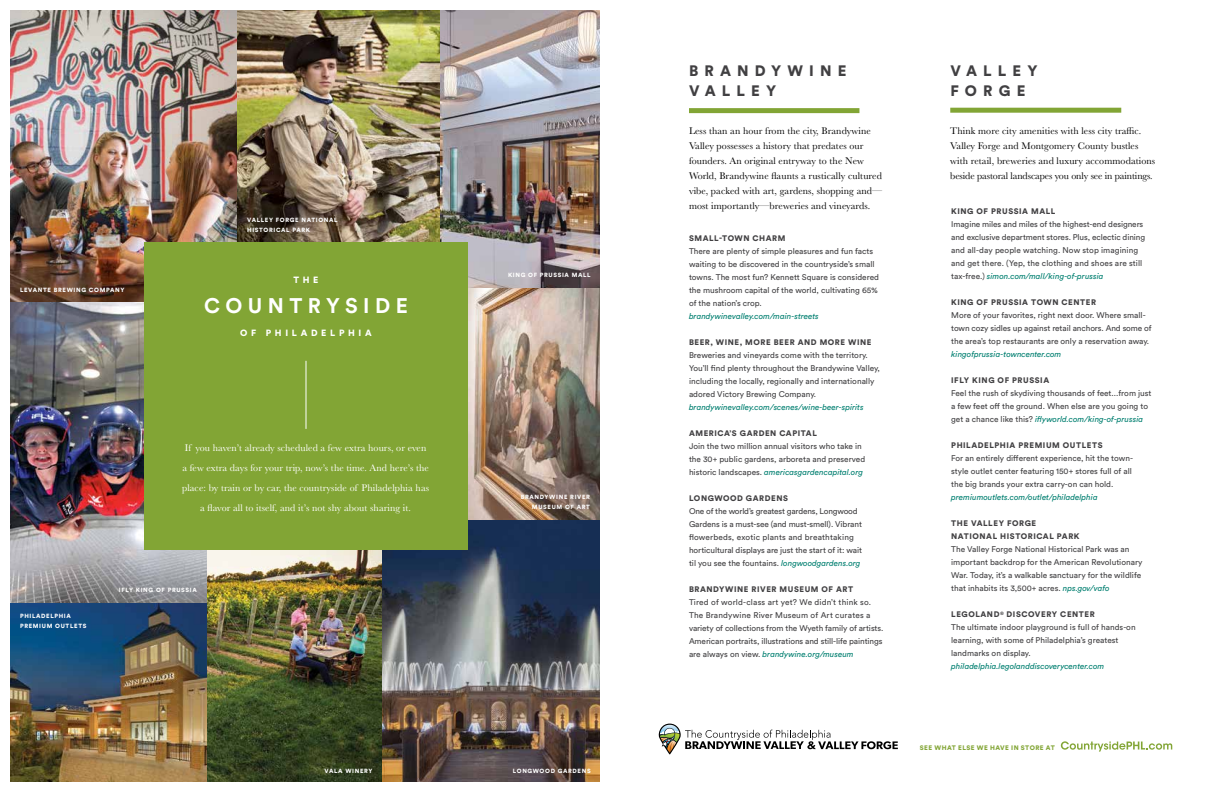
<style>
.page{position:relative;width:1224px;height:792px;background:#fff}
.page>*{position:absolute;margin:0;border:0;box-sizing:border-box;transform-origin:0 0}
.t1{font:700 21px "Circular Std";letter-spacing:.26em;color:#fff}
.t2{font:900 15px/20px "Circular Std";letter-spacing:.41em;color:#414042}
.t3{font:10px/15px "Baskerville";letter-spacing:.01em;color:#000}
.t4{font:10px/20px "Baskerville";letter-spacing:.01em;color:#fff;text-align:center}
.t5{font:900 9px "Circular Std";letter-spacing:.41em;color:#fff}
.t6{font:8.2px/13px "Circular Std";color:#414042}
.t7{font:italic 8.2px "Circular Std";color:#007f70}
.t8{font:900 8px/13px "Circular Std";letter-spacing:.07em;color:#414042}
.t9{font:900 6.5px "Circular Std";letter-spacing:.06em;color:#82a535}
.t10{font:900 6px/10px "Circular Std";letter-spacing:.11em;color:#fff}
.s1{font-style:italic;color:#007f70}
</style>
<div class="page">
<img style="left:207px;top:550px;width:176px;height:232px">
<img style="left:10px;top:302px;width:197px;height:480px">
<img style="left:383px;top:519px;width:217px;height:263px">
<img style="left:236px;top:10px;width:205px;height:232px">
<img style="left:10px;top:10px;width:226px;height:292px">
<img style="left:441px;top:10px;width:159px;height:278px">
<img style="left:468px;top:288px;width:132px;height:231px">
<div style="left:689px;top:108px;width:170px;height:5px;background:#82a535"></div>
<div style="left:950px;top:108px;width:171px;height:5px;background:#82a535"></div>
<div style="left:144px;top:242px;width:324px;height:308px;background:#82a535"></div>
<hr style="left:306px;top:361px;width:1px;height:68px;background:#fff">
<svg style="left:658px;top:724px;width:240px;height:30px"></svg>
<svg style="left:1061px;top:741px;width:111px;height:11px"></svg>
<p class="t10" style="left:20px;top:284px;width:106px">LEVANTE BREWING COMPANY</p>
<p class="t10" style="left:247px;top:215px;width:92px">VALLEY FORGE NATIONAL<br>HISTORICAL PARK</p>
<p class="t5" style="left:293px;top:273px;width:27px">THE</p>
<h1 class="t1" style="left:204px;top:292px;width:205px">COUNTRYSIDE</h1>
<p class="t5" style="left:240px;top:326px;width:133px">OF PHILADELPHIA</p>
<p class="t4" style="left:182px;top:437px;width:249px">If you haven’t already scheduled a few extra hours, or even a few extra days for your trip, now’s the time. And here’s the place: by train or by car, the countryside of Philadelphia has a flavor all to itself, and it’s not shy about sharing it.</p>
<p class="t10" style="left:20px;top:611px;width:68px">PHILADELPHIA<br>PREMIUM OUTLETS</p>
<p class="t10" style="left:119px;top:585px;width:80px">IFLY KING OF PRUSSIA</p>
<p class="t10" style="left:325px;top:765px;width:49px">VALA WINERY</p>
<p class="t10" style="left:508px;top:269px;width:84px">KING OF PRUSSIA MALL</p>
<p class="t10" style="left:521px;top:492px;width:71px;text-align:right">BRANDYWINE RIVER<br>MUSEUM OF ART</p>
<p class="t10" style="left:513px;top:766px;width:79px">LONGWOOD GARDENS</p>
<h2 class="t2" style="left:689px;top:61px;width:159px">BRANDYWINE<br>VALLEY</h2>
<p class="t3" style="left:689px;top:124px;width:195px">Less than an hour from the city, Brandywine Valley possesses a history that predates our founders. An original entryway to the New World, Brandywine flaunts a rustically cultured vibe, packed with art, gardens, shopping and— most importantly—breweries and vineyards.</p>
<p class="t8" style="left:689px;top:231px;width:98px">SMALL-TOWN CHARM</p>
<p class="t6" style="left:689px;top:244px;width:192px">There are plenty of simple pleasures and fun facts waiting to be discovered in the countryside’s small towns. The most fun? Kennett Square is considered the mushroom capital of the world, cultivating 65% of the nation’s crop.</p>
<p class="t7" style="left:689px;top:311px;width:131px">brandywinevalley.com/main-streets</p>
<p class="t8" style="left:689px;top:335px;width:184px">BEER, WINE, MORE BEER AND MORE WINE</p>
<p class="t6" style="left:689px;top:348px;width:193px">Breweries and vineyards come with the territory.<br>You’ll find plenty throughout the Brandywine Valley, including the locally, regionally and internationally adored Victory Brewing Company.</p>
<p class="t7" style="left:689px;top:402px;width:176px">brandywinevalley.com/scenes/wine-beer-spirits</p>
<p class="t8" style="left:689px;top:426px;width:129px">AMERICA’S GARDEN CAPITAL</p>
<p class="t6" style="left:689px;top:439px;width:178px">Join the two million annual visitors who take in the 30+ public gardens, arboreta and preserved historic landscapes. <span class="s1">americasgardencapital.org</span></p>
<p class="t8" style="left:689px;top:491px;width:101px">LONGWOOD GARDENS</p>
<p class="t6" style="left:689px;top:504px;width:175px">One of the world’s greatest gardens, Longwood Gardens is a must-see (and must-smell). Vibrant flowerbeds, exotic plants and breathtaking horticultural displays are just the start of it: wait til you see the fountains. <span class="s1">longwoodgardens.org</span></p>
<p class="t8" style="left:689px;top:582px;width:166px">BRANDYWINE RIVER MUSEUM OF ART</p>
<p class="t6" style="left:689px;top:595px;width:196px">Tired of world-class art yet? We didn’t think so.<br>The Brandywine River Museum of Art curates a variety of collections from the Wyeth family of artists.<br>American portraits, illustrations and still-life paintings are always on view. <span class="s1">brandywine.org/museum</span></p>
<h2 class="t2" style="left:950px;top:61px;width:89px">VALLEY<br>FORGE</h2>
<p class="t3" style="left:950px;top:124px;width:206px">Think more city amenities with less city traffic.<br>Valley Forge and Montgomery County bustles with retail, breweries and luxury accommodations beside pastoral landscapes you only see in paintings.</p>
<p class="t8" style="left:951px;top:205px;width:106px">KING OF PRUSSIA MALL</p>
<p class="t6" style="left:951px;top:218px;width:196px">Imagine miles and miles of the highest-end designers and exclusive department stores. Plus, eclectic dining and all-day people watching. Now stop imagining and get there. (Yep, the clothing and shoes are still tax-free.) <span class="s1">simon.com/mall/king-of-prussia</span></p>
<p class="t8" style="left:951px;top:296px;width:146px">KING OF PRUSSIA TOWN CENTER</p>
<p class="t6" style="left:951px;top:309px;width:202px">More of your favorites, right next door. Where small&shy;town cozy sidles up against retail anchors. And some of the area’s top restaurants are only a reservation away.</p>
<p class="t7" style="left:951px;top:350px;width:112px">kingofprussia-towncenter.com</p>
<p class="t8" style="left:951px;top:374px;width:99px">IFLY KING OF PRUSSIA</p>
<p class="t6" style="left:951px;top:387px;width:202px">Feel the rush of skydiving thousands of feet...from just a few feet off the ground. When else are you going to get a chance like this? <span class="s1">iflyworld.com/king-of-prussia</span></p>
<p class="t8" style="left:951px;top:439px;width:153px">PHILADELPHIA PREMIUM OUTLETS</p>
<p class="t6" style="left:951px;top:452px;width:183px">For an entirely different experience, hit the town&shy;style outlet center featuring 150+ stores full of all the big brands your extra carry-on can hold.</p>
<p class="t7" style="left:951px;top:493px;width:148px">premiumoutlets.com/outlet/philadelphia</p>
<p class="t8" style="left:951px;top:517px;width:130px">THE VALLEY FORGE<br>NATIONAL HISTORICAL PARK</p>
<p class="t6" style="left:951px;top:543px;width:193px">The Valley Forge National Historical Park was an important backdrop for the American Revolutionary War. Today, it’s a walkable sanctuary for the wildlife that inhabits its 3,500+ acres. <span class="s1">nps.gov/vafo</span></p>
<p class="t8" style="left:951px;top:608px;width:145px">LEGOLAND<sup>®</sup> DISCOVERY CENTER</p>
<p class="t6" style="left:951px;top:621px;width:186px">The ultimate indoor playground is full of hands-on learning, with some of Philadelphia’s greatest landmarks on display.</p>
<p class="t7" style="left:951px;top:662px;width:155px">philadelphia.legolanddiscoverycenter.com</p>
<p class="t9" style="left:920px;top:743px;width:136px">SEE WHAT ELSE WE HAVE IN STORE AT</p>
</div>
